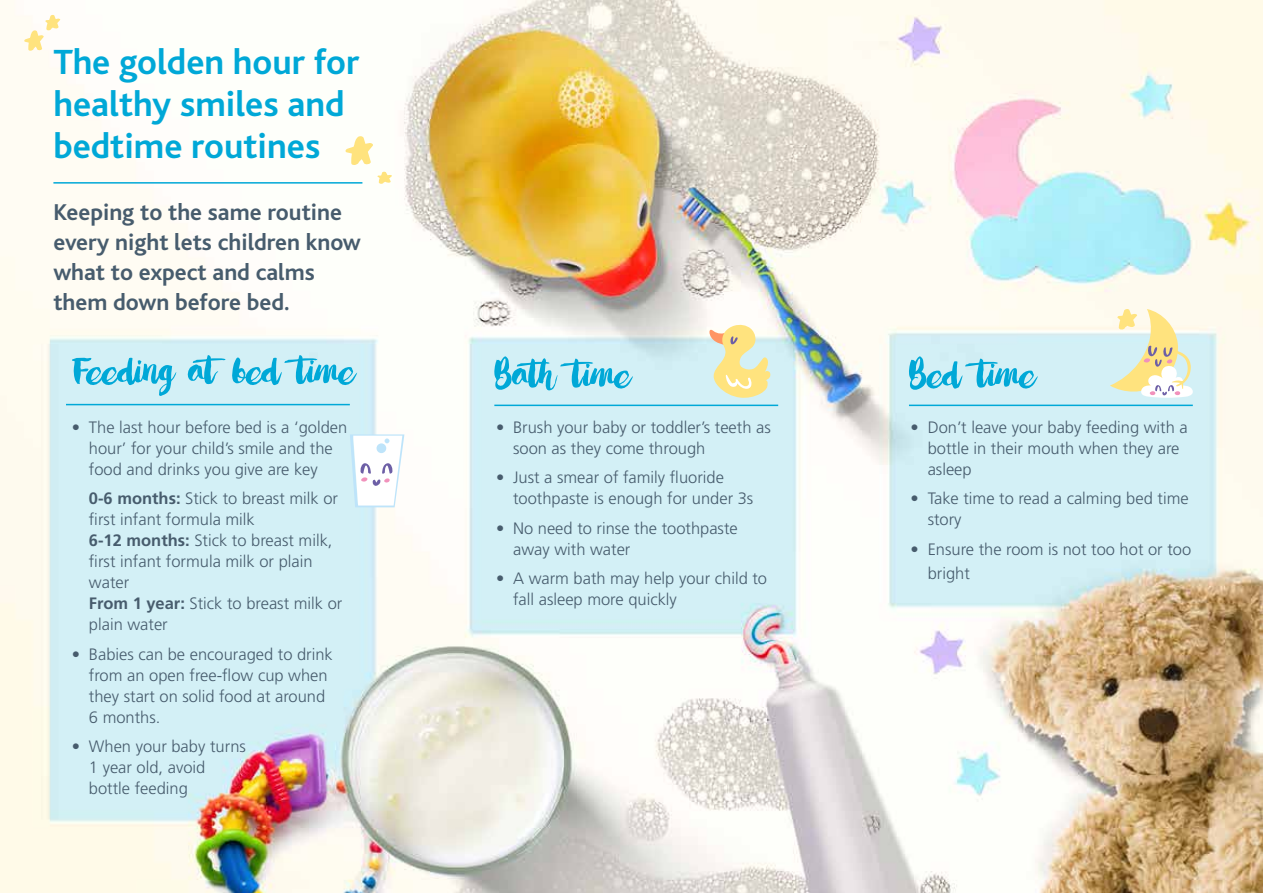
<style>
.page{position:relative;width:1263px;height:893px;background:#fff}
.page>*{position:absolute;margin:0;border:0;box-sizing:border-box;transform-origin:0 0}
.t1{font:66px "Love Moment";letter-spacing:-.055em;color:#00a8d7}
.t2{font:700 36.6px/42.2px "Bliss";color:#00a8d7}
.t3{font:700 24px/30px "Bliss";color:#475c6d}
.t4{font:300 16.5px/21px "Frutiger";color:#475c6d}
.s1{font-weight:700}
</style>
<div class="page">
<img style="left:0;top:0;width:1263px;height:893px">
<hr style="left:53px;top:182px;width:309px;height:2px;background:#00a8d7">
<hr style="left:66px;top:404px;width:284px;height:1px;background:#00a8d7">
<hr style="left:494px;top:405px;width:284px;height:1px;background:#00a8d7">
<hr style="left:909px;top:405px;width:284px;height:1px;background:#00a8d7">
<svg style="left:24px;top:14px;width:37px;height:37px"></svg>
<svg style="left:709px;top:324px;width:62px;height:74px;background:#efe7b4"></svg>
<svg style="left:348px;top:433px;width:58px;height:76px"></svg>
<svg style="left:344px;top:136px;width:49px;height:48px"></svg>
<svg style="left:1110px;top:308px;width:83px;height:90px;background:#ecebcc"></svg>
<h2 class="t2" style="left:53px;top:42px;width:307px">The golden hour for healthy smiles and bedtime routines</h2>
<h3 class="t3" style="left:53px;top:198px;width:309px">Keeping to the same routine every night lets children know what to expect and calms them down before bed.</h3>
<h1 class="t1" style="left:72px;top:334px;width:287px">Feeding at bed time</h1>
<p class="t4" style="left:89px;top:417px;width:260px;text-indent:-17px">• The last hour before bed is a ‘golden hour’ for your child’s smile and the food and drinks you give are key</p>
<p class="t4" style="left:89px;top:488px;width:255px"><span class="s1">0-6 months:</span> Stick to breast milk or first infant formula milk<br><span class="s1">6-12 months:</span> Stick to breast milk, first infant formula milk or plain water<br><span class="s1">From 1 year:</span> Stick to breast milk or plain water</p>
<p class="t4" style="left:89px;top:644px;width:245px;text-indent:-17px">• Babies can be encouraged to drink from an open free-flow cup when they start on solid food at around<br>6 months.</p>
<p class="t4" style="left:89px;top:736px;width:159px;text-indent:-17px">• When your baby turns<br>1 year old, avoid bottle feeding</p>
<h1 class="t1" style="left:494px;top:337px;width:140px">Bath time</h1>
<p class="t4" style="left:513px;top:417px;width:259px;text-indent:-17px">• Brush your baby or toddler’s teeth as soon as they come through</p>
<p class="t4" style="left:513px;top:467px;width:242px;text-indent:-17px">• Just a smear of family fluoride toothpaste is enough for under 3s</p>
<p class="t4" style="left:513px;top:518px;width:226px;text-indent:-17px">• No need to rinse the toothpaste away with water</p>
<p class="t4" style="left:513px;top:568px;width:255px;text-indent:-17px">• A warm bath may help your child to fall asleep more quickly</p>
<h1 class="t1" style="left:909px;top:337px;width:131px">Bed time</h1>
<p class="t4" style="left:928px;top:417px;width:262px;text-indent:-17px">• Don’t leave your baby feeding with a bottle in their mouth when they are asleep</p>
<p class="t4" style="left:928px;top:488px;width:262px;text-indent:-17px">• Take time to read a calming bed time story</p>
<p class="t4" style="left:928px;top:537px;width:265px;line-height:24px;text-indent:-17px">• Ensure the room is not too hot or too bright</p>
</div>
